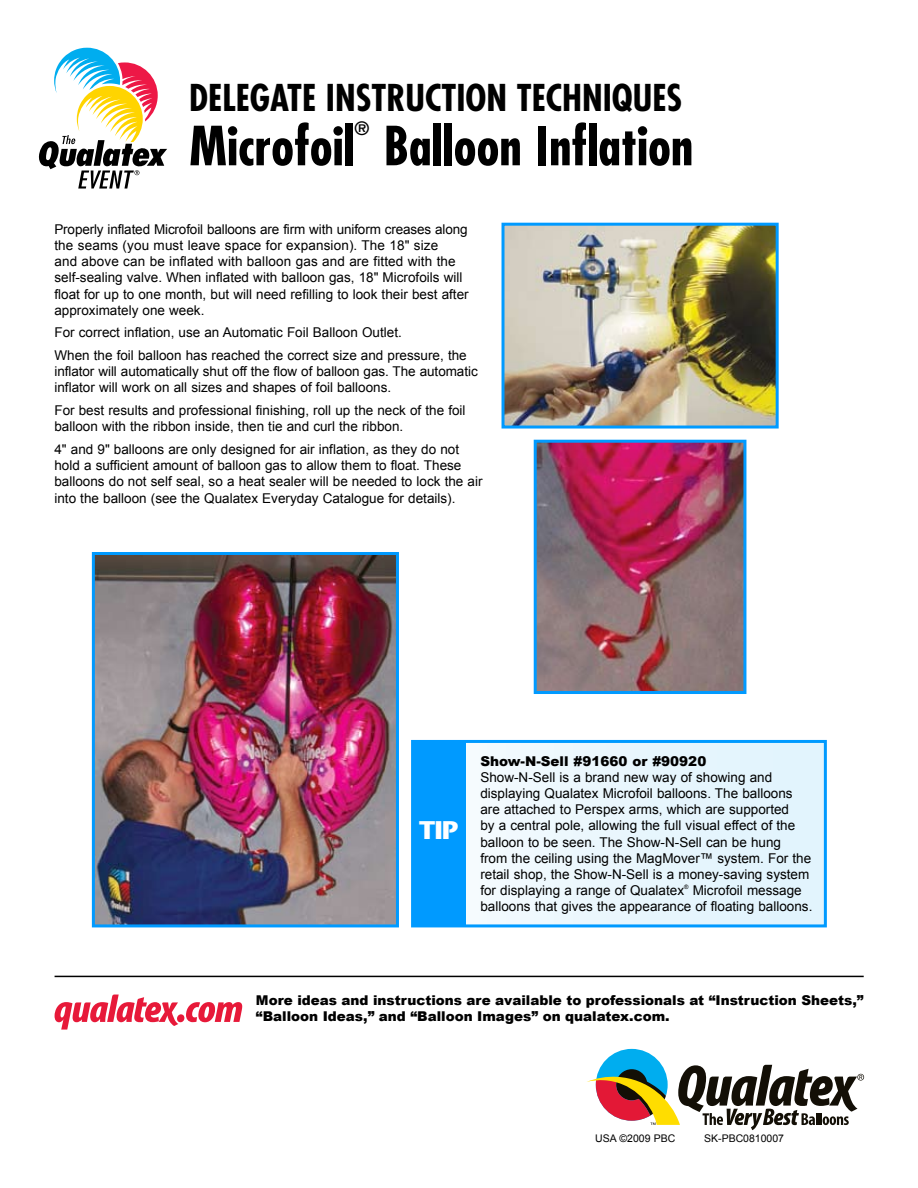
<style>
.page{position:relative;width:918px;height:1188px;background:#fff}
.page>*{position:absolute;margin:0;border:0;box-sizing:border-box;transform-origin:0 0}
.t1{font:700 condensed 52.5px "Futura";color:#000}
.t2{font:700 condensed 36px "Futura";color:#000}
.t3{font:700 25.5px "Stone Sans";color:#fff}
.t4{font:700 condensed 18px "Futura";color:#000}
.t5{font:13.5px/16.2px "Arial";color:#000}
.t6{font:900 13.5px/16.2px "Arial";color:#000}
.t7{font:10.5px "Arial";color:#000}
.t8{font:6px "Arial";color:#000}
</style>
<div class="page">
<hr style="left:55px;top:976px;width:809px;height:1px;background:#000">
<svg style="left:39px;top:48px;width:128px;height:141px"></svg>
<svg style="left:55px;top:995px;width:123px;height:35px"></svg>
<div style="left:177px;top:1014px;width:7px;height:8px;background:#e71939;border-radius:50%"></div>
<svg style="left:186px;top:1002px;width:56px;height:20px"></svg>
<img style="left:506px;top:227px;width:269px;height:198px">
<div style="left:502px;top:223px;width:277px;height:206px;border:3px solid #009aff"></div>
<img style="left:538px;top:444px;width:204px;height:246px">
<div style="left:534px;top:440px;width:212px;height:254px;border:3px solid #009aff"></div>
<img style="left:96px;top:556px;width:299px;height:367px">
<div style="left:92px;top:552px;width:307px;height:375px;border:3px solid #009aff"></div>
<div style="left:411px;top:742px;width:414px;height:185px;background:#e8f6fd"></div>
<div style="left:411px;top:740px;width:416px;height:187px;border:3px solid #009aff"></div>
<div style="left:413px;top:740px;width:53px;height:186px;background:#009aff"></div>
<svg style="left:587px;top:1049px;width:277px;height:81px"></svg>
<h2 class="t2" style="left:189px;top:76px;width:495px">DELEGATE INSTRUCTION TECHNIQUES</h2>
<h1 class="t1" style="left:189px;top:113px;width:167px">Microfoil</h1>
<h3 class="t4" style="left:355px;top:117px;width:16px">®</h3>
<h1 class="t1" style="left:384px;top:113px;width:311px">Balloon Inflation</h1>
<p class="t5" style="left:54px;top:221px;width:416px">Properly inflated Microfoil balloons are firm with uniform creases along the seams (you must leave space for expansion). The 18" size<br>and above can be inflated with balloon gas and are fitted with the self-sealing valve. When inflated with balloon gas, 18" Microfoils will float for up to one month, but will need refilling to look their best after approximately one week.</p>
<p class="t5" style="left:54px;top:321px;width:414px;line-height:22.6px">For correct inflation, use an Automatic Foil Balloon Outlet.<br>When the foil balloon has reached the correct size and pressure, the</p>
<p class="t5" style="left:54px;top:363px;width:425px">inflator will automatically shut off the flow of balloon gas. The automatic inflator will work on all sizes and shapes of foil balloons.</p>
<p class="t5" style="left:54px;top:402px;width:413px">For best results and professional finishing, roll up the neck of the foil balloon with the ribbon inside, then tie and curl the ribbon.</p>
<p class="t5" style="left:54px;top:441px;width:430px">4" and 9" balloons are only designed for air inflation, as they do not hold a sufficient amount of balloon gas to allow them to float. These balloons do not self seal, so a heat sealer will be needed to lock the air into the balloon (see the Qualatex Everyday Catalogue for details).</p>
<h3 class="t3" style="left:419px;top:815px;width:41px">TIP</h3>
<p class="t6" style="left:480px;top:753px;width:227px">Show-N-Sell #91660 or #90920</p>
<p class="t5" style="left:480px;top:769px;width:332px">Show-N-Sell is a brand new way of showing and displaying Qualatex Microfoil balloons. The balloons are attached to Perspex arms, which are supported<br>by a central pole, allowing the full visual effect of the balloon to be seen. The Show-N-Sell can be hung from the ceiling using the MagMover™ system. For the retail shop, the Show-N-Sell is a money-saving system for displaying a range of Qualatex</p>
<p class="t8" style="left:684px;top:884px;width:6px">®</p>
<p class="t5" style="left:480px;top:882px;width:334px;text-indent:212px">Microfoil message balloons that gives the appearance of floating balloons.</p>
<p class="t6" style="left:256px;top:992px;width:609px">More ideas and instructions are available to professionals at “Instruction Sheets,” “Balloon Ideas,” and “Balloon Images” on qualatex.com.</p>
<p class="t7" style="left:595px;top:1132px;width:82px">USA ©2009 PBC</p>
<p class="t7" style="left:704px;top:1132px;width:81px">SK-PBC0810007</p>
</div>
